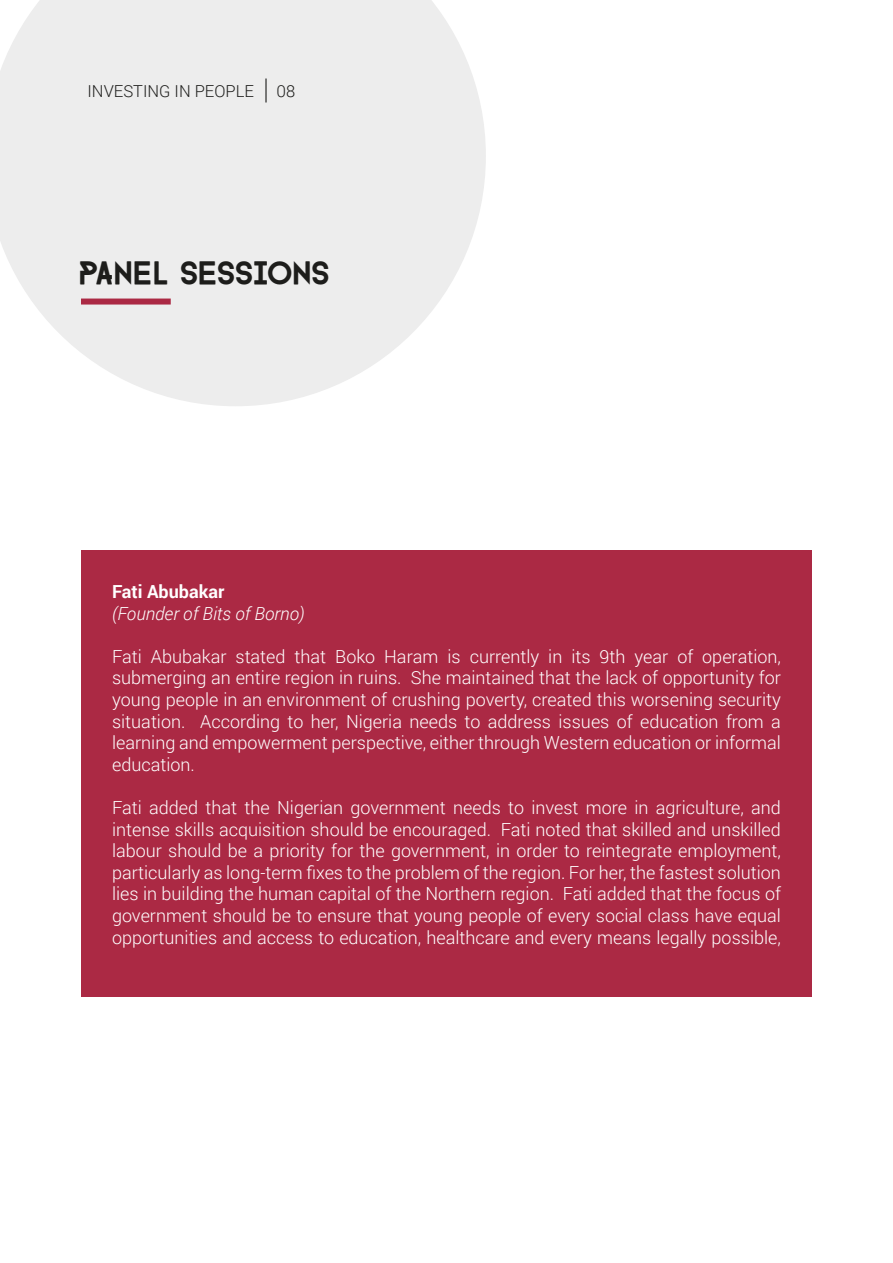
<style>
.page{position:relative;width:893px;height:1263px;background:#fff}
.page>*{position:absolute;margin:0;border:0;box-sizing:border-box;transform-origin:0 0}
.t1{font:27px "FARRAY";letter-spacing:-.01em;color:#1d1d1b}
.t2{font:300 18px/21.6px "Roboto";color:#fff;text-align:justify}
.t3{font:italic 300 18px "Roboto";color:#fff}
.t4{font:700 18px "Roboto";color:#fff}
.t5{font:300 16.5px "Roboto";color:#1d1d1b}
</style>
<div class="page">
<svg style="left:0;top:0;width:486px;height:406px;background:#efefef"></svg>
<div style="left:81px;top:299px;width:90px;height:6px;background:#ab2944"></div>
<hr style="left:265px;top:79px;width:2px;height:24px;background:#1d1d1b">
<div style="left:81px;top:551px;width:731px;height:446px;background:#ab2944"></div>
<p class="t5" style="left:88px;top:80px;width:168px">INVESTING IN PEOPLE</p>
<p class="t5" style="left:277px;top:80px;width:20px">08</p>
<h1 class="t1" style="left:78px;top:253px;width:253px">PANEL SESSIONS</h1>
<p class="t4" style="left:112px;top:579px;width:114px">Fati Abubakar</p>
<p class="t3" style="left:112px;top:601px;width:194px">(Founder of Bits of Borno)</p>
<p class="t2" style="left:112px;top:645px;width:670px">Fati Abubakar stated that Boko Haram is currently in its 9th year of operation, submerging an entire region in ruins. She maintained that the lack of opportunity for young people in an environment of crushing poverty, created this worsening security situation. According to her, Nigeria needs to address issues of education from a learning and empowerment perspective, either through Western education or informal education.</p>
<p class="t2" style="left:112px;top:796px;width:670px">Fati added that the Nigerian government needs to invest more in agriculture, and intense skills acquisition should be encouraged. Fati noted that skilled and unskilled labour should be a priority for the government, in order to reintegrate employment, particularly as long-term fixes to the problem of the region. For her, the fastest solution lies in building the human capital of the Northern region. Fati added that the focus of government should be to ensure that young people of every social class have equal opportunities and access to education, healthcare and every means legally possible,</p>
</div>
